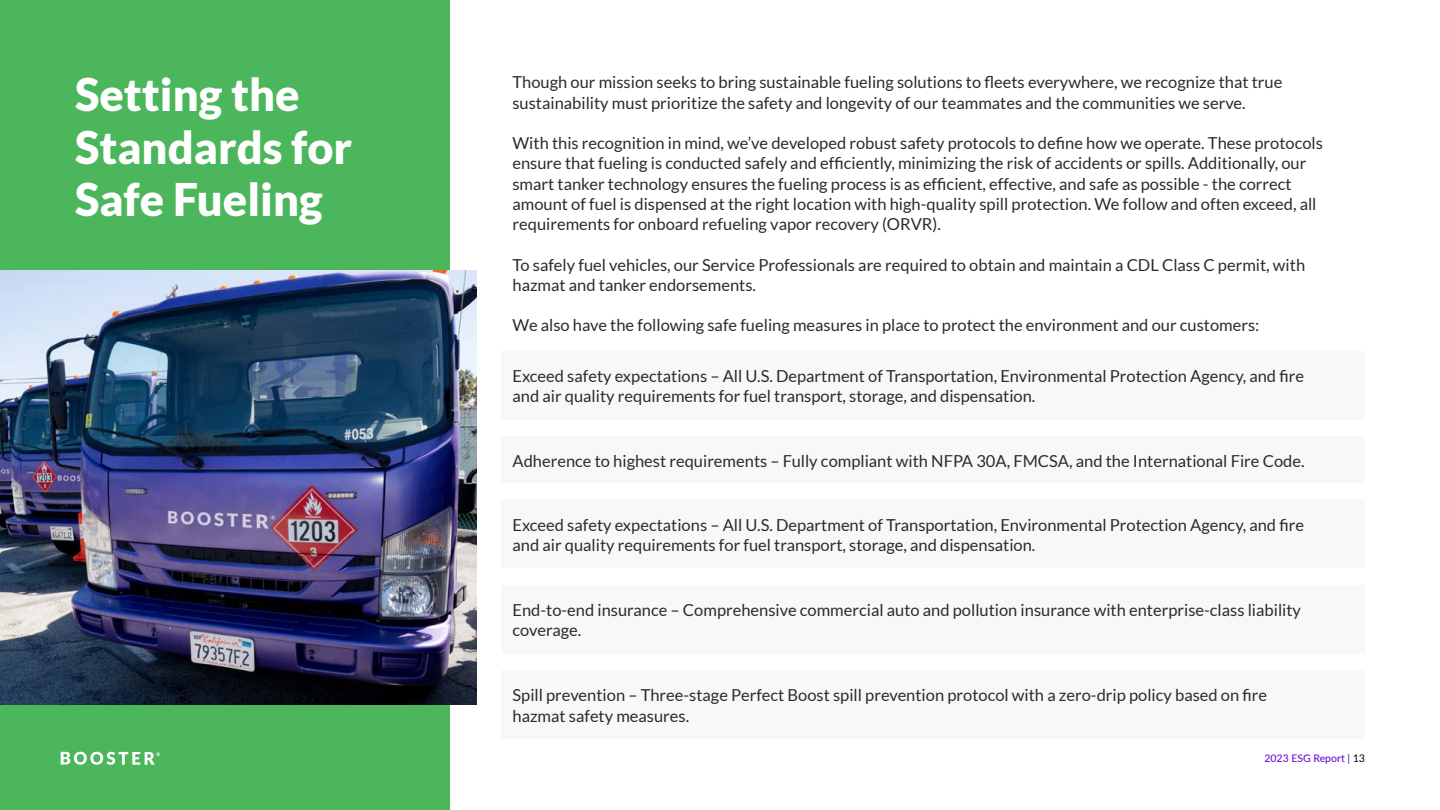
<style>
.page{position:relative;width:1440px;height:810px;background:#fff}
.page>*{position:absolute;margin:0;border:0;box-sizing:border-box;transform-origin:0 0}
.t1{font:900 45px/52.5px "Lato";color:#fff}
.t2{font:16.5px/20.2px "Lato";color:#2b2b2b}
.t3{font:500 10.5px "Lato";color:#6712d7}
.s1{font-weight:400;color:#000}
</style>
<div class="page">
<div style="left:501px;top:351px;width:864px;height:69px;background:#f8f8f8"></div>
<div style="left:501px;top:436px;width:864px;height:47px;background:#f8f8f8"></div>
<div style="left:501px;top:499px;width:864px;height:69px;background:#f8f8f8"></div>
<div style="left:501px;top:585px;width:864px;height:69px;background:#f8f8f8"></div>
<div style="left:501px;top:670px;width:864px;height:69px;background:#f8f8f8"></div>
<div style="left:0;top:0;width:450px;height:810px;background:#4bb65b"></div>
<svg style="left:61px;top:752px;width:100px;height:13px"></svg>
<img style="left:0;top:270px;width:477px;height:435px">
<h1 class="t1" style="left:75px;top:68px;width:279px">Setting the<br>Standards for<br>Safe Fueling</h1>
<p class="t2" style="left:512px;top:72px;width:771px">Though our mission seeks to bring sustainable fueling solutions to fleets everywhere, we recognize that true sustainability must prioritize the safety and longevity of our teammates and the communities we serve.</p>
<p class="t2" style="left:512px;top:133px;width:812px">With this recognition in mind, we’ve developed robust safety protocols to define how we operate. These protocols ensure that fueling is conducted safely and efficiently, minimizing the risk of accidents or spills. Additionally, our smart tanker technology ensures the fueling process is as efficient, effective, and safe as possible - the correct amount of fuel is dispensed at the right location with high-quality spill protection. We follow and often exceed, all requirements for onboard refueling vapor recovery (ORVR).</p>
<p class="t2" style="left:512px;top:254px;width:794px">To safely fuel vehicles, our Service Professionals are required to obtain and maintain a CDL Class C permit, with hazmat and tanker endorsements.</p>
<p class="t2" style="left:512px;top:315px;width:748px">We also have the following safe fueling measures in place to protect the environment and our customers:</p>
<p class="t2" style="left:512px;top:366px;width:793px">Exceed safety expectations – All U.S. Department of Transportation, Environmental Protection Agency, and fire and air quality requirements for fuel transport, storage, and dispensation.</p>
<p class="t2" style="left:512px;top:450px;width:794px">Adherence to highest requirements – Fully compliant with NFPA 30A, FMCSA, and the International Fire Code.</p>
<p class="t2" style="left:512px;top:514px;width:793px">Exceed safety expectations – All U.S. Department of Transportation, Environmental Protection Agency, and fire and air quality requirements for fuel transport, storage, and dispensation.</p>
<p class="t2" style="left:512px;top:600px;width:790px">End-to-end insurance – Comprehensive commercial auto and pollution insurance with enterprise-class liability coverage.</p>
<p class="t2" style="left:512px;top:685px;width:756px">Spill prevention – Three-stage Perfect Boost spill prevention protocol with a zero-drip policy based on fire hazmat safety measures.</p>
<p class="t3" style="left:1264px;top:751px;width:102px">2023 ESG Report | <span class="s1">13</span></p>
</div>
